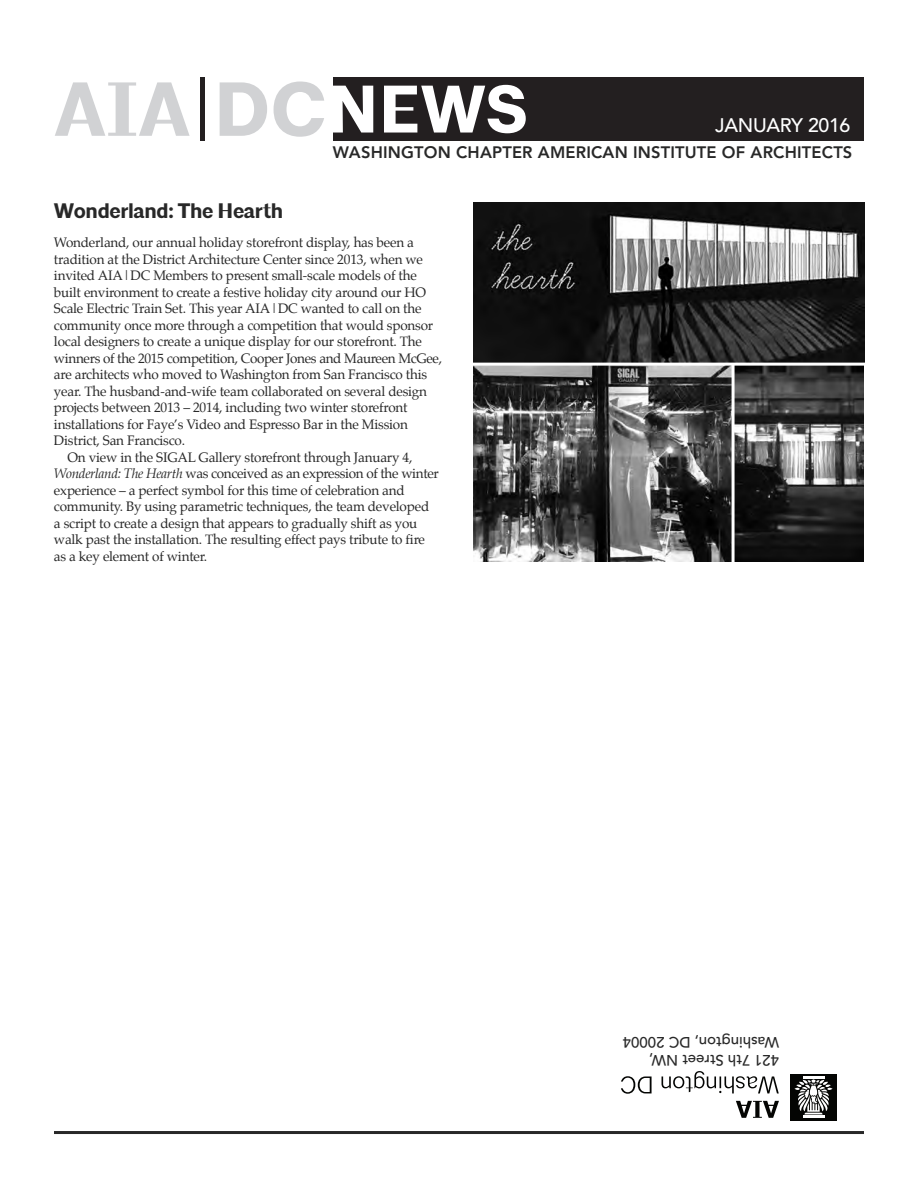
<style>
.page{position:relative;width:918px;height:1188px;background:#fff}
.page>*{position:absolute;margin:0;border:0;box-sizing:border-box;transform-origin:0 0}
.t1{font:700 21px "Architype";letter-spacing:-.015em;color:#282828}
.t2{font:500 19.5px "Avenir";letter-spacing:-.015em;color:#fff}
.t3{font:800 16.5px "Avenir";letter-spacing:.01em;color:#282828}
.t4{font:500 15px/18px "Avenir";color:#282828}
.t5{font:13.5px "Palatino";letter-spacing:-.015em;color:#282828}
.s1{font-style:italic}
</style>
<div class="page">
<div style="left:333px;top:77px;width:531px;height:64px;background:#231f20"></div>
<svg style="left:55px;top:82px;width:135px;height:54px"></svg>
<hr style="left:200px;top:77px;width:4px;height:64px;background:#231f20">
<svg style="left:220px;top:82px;width:47px;height:54px"></svg>
<svg style="left:274px;top:82px;width:50px;height:55px"></svg>
<svg style="left:333px;top:86px;width:40px;height:47px"></svg>
<svg style="left:384px;top:85px;width:142px;height:48px"></svg>
<hr style="left:54px;top:1131px;width:810px;height:3px;background:#282828">
<div style="left:790px;top:1074px;width:47px;height:47px;background:#040503"></div>
<hr style="left:803px;top:1115px;width:21px;height:3px;background:#fff">
<hr style="left:803px;top:1076px;width:21px;height:3px;background:#fff">
<svg style="left:794px;top:1079px;width:39px;height:35px"></svg>
<svg style="left:736px;top:1101px;width:43px;height:17px"></svg>
<svg style="left:662px;top:1071px;width:117px;height:22px"></svg>
<svg style="left:621px;top:1076px;width:31px;height:18px"></svg>
<img style="left:473px;top:202px;width:392px;height:161px">
<svg style="left:473px;top:366px;width:259px;height:196px;background:#595959"></svg>
<svg style="left:735px;top:366px;width:129px;height:196px;background:#424242"></svg>
<h2 class="t2" style="left:715px;top:109px;width:137px">JANUARY 2016</h2>
<h1 class="t1" style="left:54px;top:203px;width:231px">Wonderland: The Hearth</h1>
<p class="t3" style="left:333px;top:139px;width:521px">WASHINGTON CHAPTER AMERICAN INSTITUTE OF ARCHITECTS</p>
<p class="t5" style="left:54px;top:236px;width:361px">Wonderland, our annual holiday storefront display, has been a</p>
<p class="t5" style="left:54px;top:253px;width:371px">tradition at the District Architecture Center since 2013, when we</p>
<p class="t5" style="left:54px;top:269px;width:364px">invited AIA|DC Members to present small-scale models of the</p>
<p class="t5" style="left:54px;top:286px;width:374px">built environment to create a festive holiday city around our HO</p>
<p class="t5" style="left:54px;top:302px;width:369px">Scale Electric Train Set. This year AIA|DC wanted to call on the</p>
<p class="t5" style="left:54px;top:319px;width:381px">community once more through a competition that would sponsor</p>
<p class="t5" style="left:54px;top:335px;width:370px">local designers to create a unique display for our storefront. The</p>
<p class="t5" style="left:54px;top:352px;width:390px">winners of the 2015 competition, Cooper Jones and Maureen McGee,</p>
<p class="t5" style="left:54px;top:368px;width:375px">are architects who moved to Washington from San Francisco this</p>
<p class="t5" style="left:54px;top:385px;width:375px">year. The husband-and-wife team collaborated on several design</p>
<p class="t5" style="left:54px;top:401px;width:355px">projects between 2013 – 2014, including two winter storefront</p>
<p class="t5" style="left:54px;top:418px;width:355px">installations for Faye’s Video and Espresso Bar in the Mission</p>
<p class="t5" style="left:54px;top:434px;width:133px">District, San Francisco.</p>
<p class="t5" style="left:67px;top:451px;width:346px">On view in the SIGAL Gallery storefront through January 4,</p>
<p class="t5" style="left:54px;top:467px;width:386px"><span class="s1">Wonderland: The Hearth</span> was conceived as an expression of the winter</p>
<p class="t5" style="left:54px;top:484px;width:352px">experience – a perfect symbol for this time of celebration and</p>
<p class="t5" style="left:54px;top:500px;width:377px">community. By using parametric techniques, the team developed</p>
<p class="t5" style="left:54px;top:517px;width:365px">a script to create a design that appears to gradually shift as you</p>
<p class="t5" style="left:54px;top:533px;width:373px">walk past the installation. The resulting effect pays tribute to fire</p>
<p class="t5" style="left:54px;top:550px;width:155px">as a key element of winter.</p>
<p class="t4" style="left:779px;top:1070px;width:158px;rotate:-180deg">421 7th Street NW,<br>Washington, DC 20004</p>
</div>
